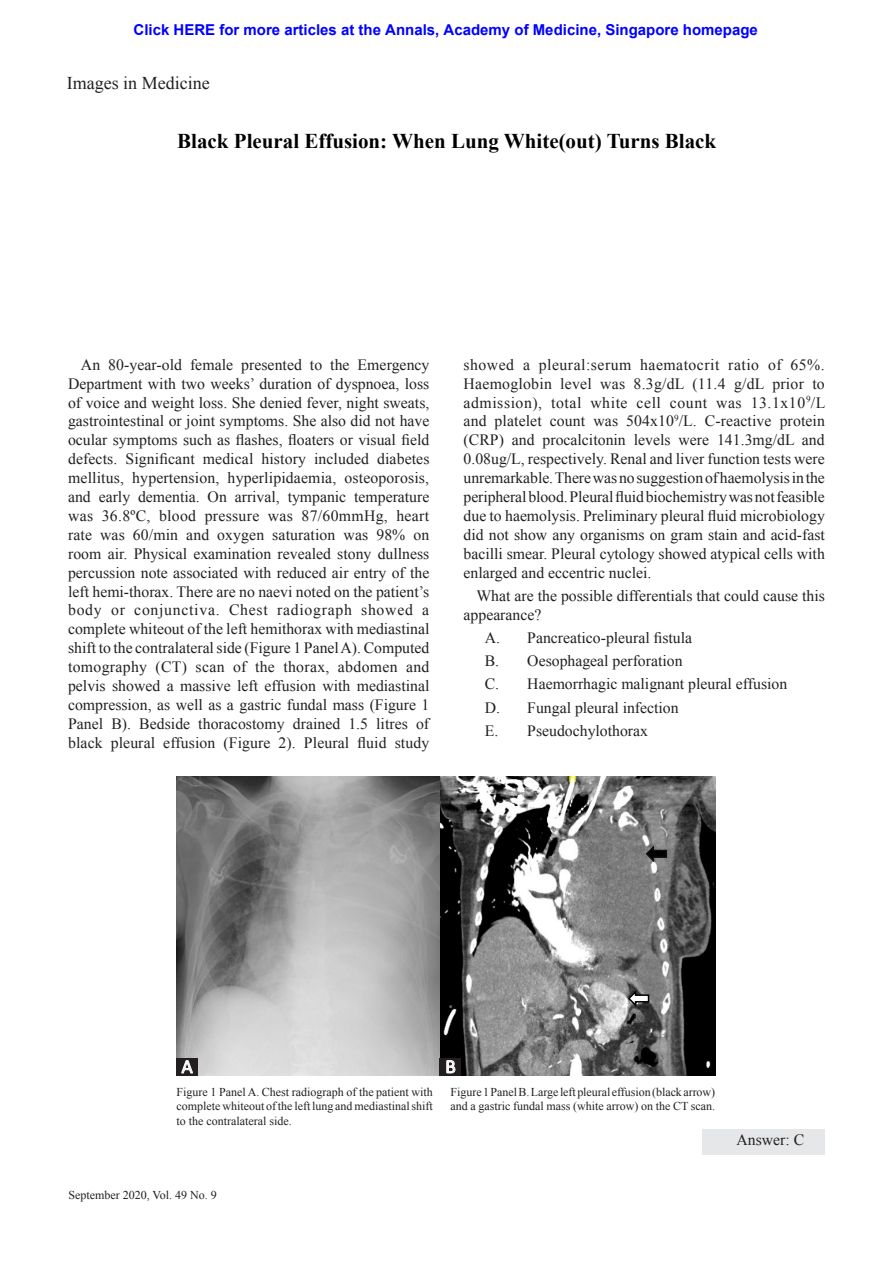
<style>
.page{position:relative;width:893px;height:1263px;background:#fff}
.page>*{position:absolute;margin:0;border:0;box-sizing:border-box;transform-origin:0 0}
.t1{font:700 21px "Times New Roman";color:#000}
._01_Headline{font:19.65px "Calibri";color:#fff}
.Body_text{font:18px "Times New Roman";color:#231f20}
.Body_text-2{font:15.75px/18.9px "Times New Roman";color:#231f20;text-align:justify}
.Body_text_list{font:15.75px "Times New Roman";color:#231f20}
.t2{font:700 15px "Arial";color:#00f}
.t3{font:12.6px/13.2px "Times New Roman";color:#000}
.t4{font:12px/14.4px "Times New Roman";color:#231f20;text-align:justify}
</style>
<div class="page">
<div style="left:703px;top:1129px;width:122px;height:25px;background:#e6e7e9"></div>
<img style="left:177px;top:776px;width:539px;height:299px">
<svg style="left:627px;top:988px;width:23px;height:21px"></svg>
<svg style="left:644px;top:843px;width:24px;height:21px"></svg>
<div style="left:176px;top:1058px;width:22px;height:17px;background:#231f20"></div>
<svg style="left:181px;top:1060px;width:12px;height:14px"></svg>
<div style="left:440px;top:1058px;width:21px;height:17px;background:#231f20"></div>
<svg style="left:446px;top:1060px;width:10px;height:14px"></svg>
<p class="t2" style="left:134px;top:20px;width:626px">Click HERE for more articles at the Annals, Academy of Medicine, Singapore homepage</p>
<p class="Body_text" style="left:67px;top:71px;width:144px">Images in Medicine</p>
<p class="t1" style="left:177px;top:127px;width:540px">Black Pleural Effusion: When Lung White(out) Turns Black</p>
<p class="Body_text-2" style="left:68px;top:355px;width:363px;text-indent:13px">An 80-year-old female presented to the Emergency Department with two weeks’ duration of dyspnoea, loss of voice and weight loss. She denied fever, night sweats, gastrointestinal or joint symptoms. She also did not have ocular symptoms such as flashes, floaters or visual field defects. Significant medical history included diabetes mellitus, hypertension, hyperlipidaemia, osteoporosis, and early dementia. On arrival, tympanic temperature was 36.8ºC, blood pressure was 87/60mmHg, heart rate was 60/min and oxygen saturation was 98% on room air. Physical examination revealed stony dullness percussion note associated with reduced air entry of the left hemi-thorax. There are no naevi noted on the patient’s body or conjunctiva. Chest radiograph showed a complete whiteout of the left hemithorax with mediastinal shift to the contralateral side (Figure 1 Panel A). Computed tomography (CT) scan of the thorax, abdomen and pelvis showed a massive left effusion with mediastinal compression, as well as a gastric fundal mass (Figure 1<br>Panel B). Bedside thoracostomy drained 1.5 litres of black pleural effusion (Figure 2). Pleural fluid study</p>
<p class="Body_text-2" style="left:464px;top:355px;width:363px">showed a pleural:serum haematocrit ratio of 65%.<br>Haemoglobin level was 8.3g/dL (11.4 g/dL prior to admission), total white cell count was 13.1x10<sup>9</sup>/L and platelet count was 504x10<sup>9</sup>/L. C-reactive protein (CRP) and procalcitonin levels were 141.3mg/dL and 0.08ug/L, respectively. Renal and liver function tests were unremarkable. There was no suggestion of haemolysis in the peripheral blood. Pleural fluid biochemistry was not feasible due to haemolysis. Preliminary pleural fluid microbiology did not show any organisms on gram stain and acid-fast bacilli smear. Pleural cytology showed atypical cells with enlarged and eccentric nuclei.</p>
<p class="Body_text-2" style="left:464px;top:586px;width:363px;text-indent:13px">What are the possible differentials that could cause this appearance?</p>
<p class="Body_text_list" style="left:485px;top:627px;width:209px">A. Pancreatico-pleural fistula</p>
<p class="Body_text_list" style="left:485px;top:650px;width:199px">B. Oesophageal perforation</p>
<p class="Body_text_list" style="left:485px;top:673px;width:304px">C. Haemorrhagic malignant pleural effusion</p>
<p class="Body_text_list" style="left:485px;top:697px;width:195px">D. Fungal pleural infection</p>
<p class="Body_text_list" style="left:485px;top:720px;width:165px">E. Pseudochylothorax</p>
<p class="_01_Headline" style="left:181px;top:1054px;width:13px">A</p>
<p class="_01_Headline" style="left:445px;top:1054px;width:12px">B</p>
<p class="t4" style="left:177px;top:1084px;width:258px">Figure 1 Panel A. Chest radiograph of the patient with complete whiteout of the left lung and mediastinal shift to the contralateral side.</p>
<p class="t4" style="left:450px;top:1084px;width:266px">Figure 1 Panel B. Large left pleural effusion (black arrow) and a gastric fundal mass (white arrow) on the CT scan.</p>
<p class="t3" style="left:178px;top:1091px;width:241px">patient with complete whiteout of the left lung and mediastinal shift to the contralateral side.</p>
<p class="t3" style="left:445px;top:1092px;width:255px">(black arrow) and a gastric fundal mass (white</p>
<p class="t4" style="left:69px;top:1187px;width:150px">September 2020, Vol. 49 No. 9</p>
<p class="Body_text-2" style="left:736px;top:1130px;width:69px">Answer: C</p>
</div>
